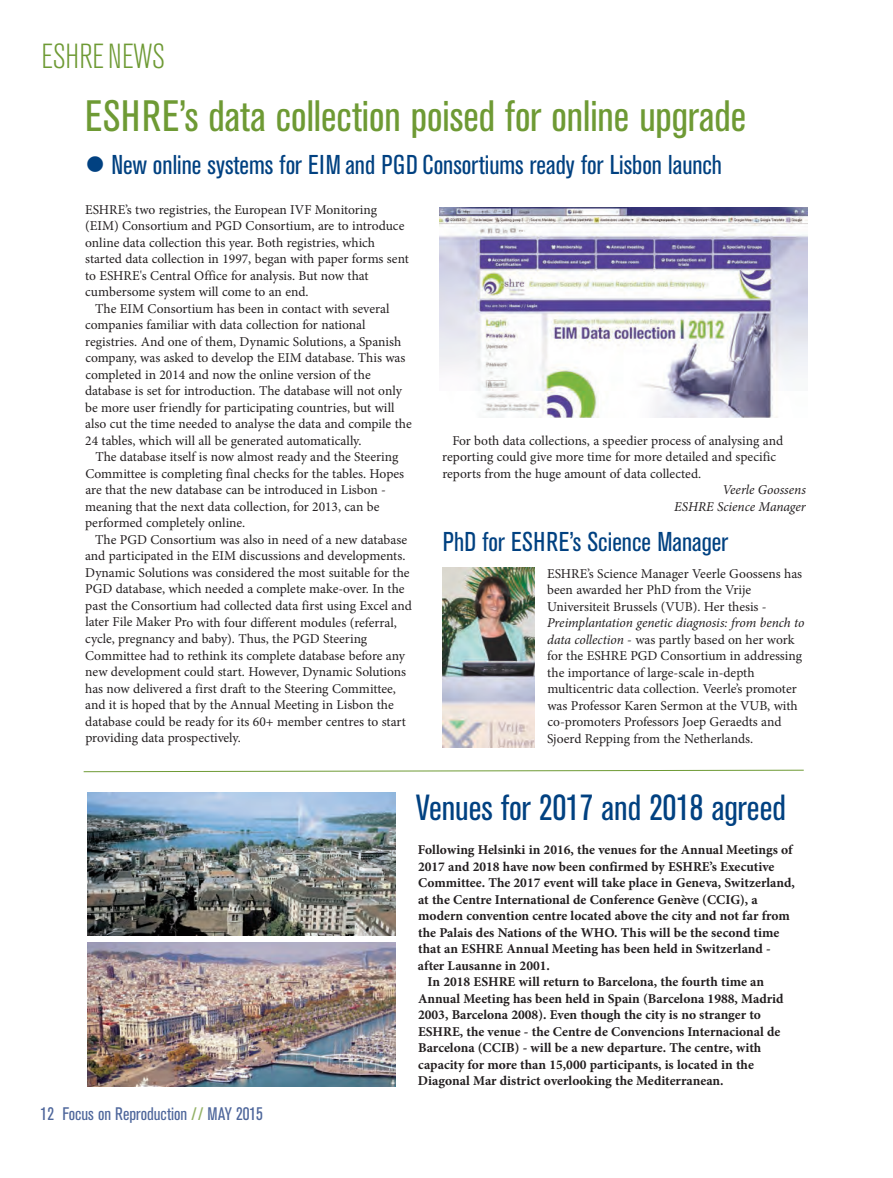
<style>
.page{position:relative;width:893px;height:1178px;background:#fff}
.page>*{position:absolute;margin:0;border:0;box-sizing:border-box;transform-origin:0 0}
.t1{font:condensed 43.5px "Akzidenz Grotesk BQ";color:#6e9a34}
.t2{font:condensed 36px "Akzidenz Grotesk BQ";color:#014181}
.t3{font:300 condensed 34.5px "Akzidenz Grotesk BQ";letter-spacing:-.005em;color:#6e9a34}
.t4{font:condensed 27px "Akzidenz Grotesk BQ";color:#014181}
.t5{font:condensed 18px "Akzidenz Grotesk BQ";color:#4e669b}
.t6{font:13.5px/16.5px "Minion Pro";color:#231f20}
.t7{font:700 13.5px "Minion Pro";color:#231f20}
.t8{font:italic 13.5px/16.5px "Minion Pro";letter-spacing:-.005em;color:#231f20;text-align:right}
.s1{font-style:italic}
.s2{color:#93b166}
.s3{font-family:"Baskerville";font-style:italic}
</style>
<div class="page">
<svg style="left:83px;top:769px;width:721px;height:3px"></svg>
<img style="left:87px;top:792px;width:308px;height:143px">
<img style="left:87px;top:942px;width:308px;height:145px">
<img style="left:439px;top:207px;width:368px;height:211px">
<img style="left:443px;top:567px;width:92px;height:180px">
<h3 class="t3" style="left:41px;top:44px;width:125px">ESHRE NEWS</h3>
<h1 class="t1" style="left:85px;top:100px;width:663px">ESHRE’s data collection poised for online upgrade</h1>
<h3 class="t4" style="left:85px;top:155px;width:638px">● New online systems for EIM and PGD Consortiums ready for Lisbon launch</h3>
<p class="t6" style="left:85px;top:203px;width:325px">ESHRE’s two registries, the European IVF Monitoring (EIM) Consortium and PGD Consortium, are to introduce online data collection this year. Both registries, which started data collection in 1997, began with paper forms sent to ESHRE's Central Office for analysis. But now that cumbersome system will come to an end.</p>
<p class="t6" style="left:85px;top:302px;width:328px;text-indent:10px">The EIM Consortium has been in contact with several companies familiar with data collection for national registries. And one of them, Dynamic Solutions, a Spanish company, was asked to develop the EIM database. This was completed in 2014 and now the online version of the database is set for introduction. The database will not only be more user friendly for participating countries, but will also cut the time needed to analyse the data and compile the 24 tables, which will all be generated automatically.</p>
<p class="t6" style="left:85px;top:450px;width:321px;text-indent:10px">The database itself is now almost ready and the Steering Committee is completing final checks for the tables. Hopes are that the new database can be introduced in Lisbon - meaning that the next data collection, for 2013, can be performed completely online.</p>
<p class="t6" style="left:85px;top:533px;width:328px;text-indent:10px">The PGD Consortium was also in need of a new database and participated in the EIM discussions and developments.<br>Dynamic Solutions was considered the most suitable for the PGD database, which needed a complete make-over. In the past the Consortium had collected data first using Excel and later File Maker Pro with four different modules (referral, cycle, pregnancy and baby). Thus, the PGD Steering Committee had to rethink its complete database before any new development could start. However, Dynamic Solutions has now delivered a first draft to the Steering Committee, and it is hoped that by the Annual Meeting in Lisbon the database could be ready for its 60+ member centres to start providing data prospectively.</p>
<p class="t6" style="left:442px;top:433px;width:342px;text-indent:10px">For both data collections, a speedier process of analysing and reporting could give more time for more detailed and specific reports from the huge amount of data collected.</p>
<p class="t8" style="left:674px;top:483px;width:133px">Veerle Goossens<br>ESHRE Science Manager</p>
<h3 class="t4" style="left:443px;top:532px;width:287px">PhD for ESHRE’s Science Manager</h3>
<p class="t6" style="left:547px;top:566px;width:257px">ESHRE’s Science Manager Veerle Goossens has been awarded her PhD from the Vrije<br>Universiteit Brussels (VUB). Her thesis -</p>
<p class="t6" style="left:547px;top:616px;width:259px"><span class="s1">Preimplantation genetic diagnosis: from bench to data collection</span> - was partly based on her work for the ESHRE PGD Consortium in addressing the importance of large-scale in-depth multicentric data collection. Veerle’s promoter was Professor Karen Sermon at the VUB, with co-promoters Professors Joep Geraedts and Sjoerd Repping from the Netherlands.</p>
<h2 class="t2" style="left:416px;top:794px;width:371px">Venues for 2017 and 2018 agreed</h2>
<h3 class="t5" style="left:41px;top:1107px;width:224px">12 Focus on Reproduction <span class="s2">//</span> MAY 2015</h3>
<p class="t7" style="left:418px;top:845px;width:376px">Following Helsinki in 2016, the venues for the Annual Meetings of</p>
<p class="t7" style="left:418px;top:861px;width:358px">2017 and 2018 have now been confirmed by ESHRE’s Executive</p>
<p class="t7" style="left:418px;top:878px;width:378px">Committee. The 2017 event will take place in Geneva, Switzerland,</p>
<p class="t7" style="left:418px;top:894px;width:341px">at the Centre International de Conference Gene<span class="s3">̀</span>ve (CCIG), a</p>
<p class="t7" style="left:418px;top:911px;width:373px">modern convention centre located above the city and not far from</p>
<p class="t7" style="left:418px;top:927px;width:363px">the Palais des Nations of the WHO. This will be the second time</p>
<p class="t7" style="left:418px;top:944px;width:354px">that an ESHRE Annual Meeting has been held in Switzerland -</p>
<p class="t7" style="left:418px;top:960px;width:134px">after Lausanne in 2001.</p>
<p class="t7" style="left:428px;top:977px;width:338px">In 2018 ESHRE will return to Barcelona, the fourth time an</p>
<p class="t7" style="left:418px;top:993px;width:367px">Annual Meeting has been held in Spain (Barcelona 1988, Madrid</p>
<p class="t7" style="left:418px;top:1010px;width:344px">2003, Barcelona 2008). Even though the city is no stranger to</p>
<p class="t7" style="left:418px;top:1026px;width:364px">ESHRE, the venue - the Centre de Convencions Internacional de</p>
<p class="t7" style="left:418px;top:1043px;width:345px">Barcelona (CCIB) - will be a new departure. The centre, with</p>
<p class="t7" style="left:418px;top:1059px;width:337px">capacity for more than 15,000 participants, is located in the</p>
<p class="t7" style="left:418px;top:1076px;width:307px">Diagonal Mar district overlooking the Mediterranean.</p>
</div>
